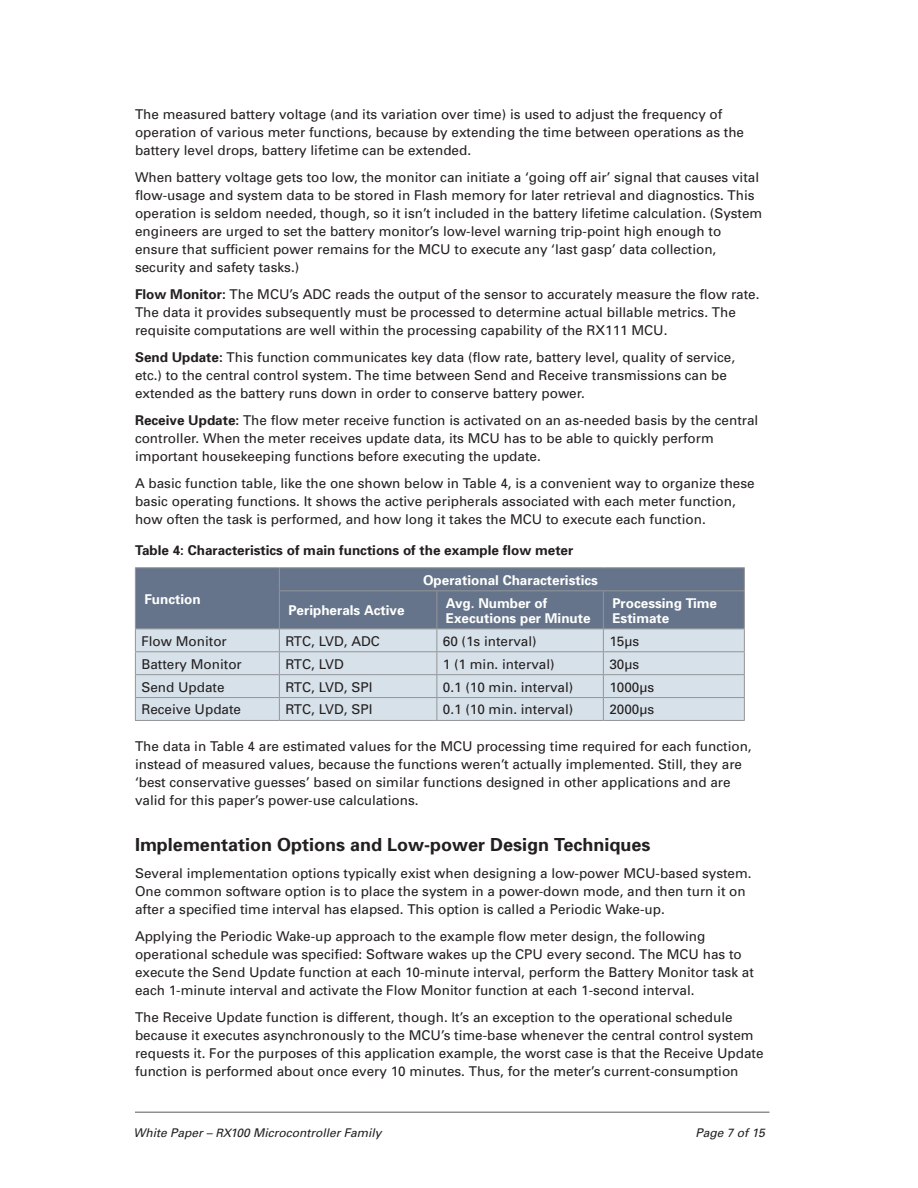
<style>
.page{position:relative;width:918px;height:1188px;background:#fff}
.page>*{position:absolute;margin:0;border:0;box-sizing:border-box;transform-origin:0 0}
.Subs{font:700 18px "Univers";color:#231f20}
.text{font:13.5px/18px "Univers";color:#231f20}
.Texttable{font:13.5px/18px "Univers";color:#231f20}
.TextTablleHeader{font:700 13.5px/15px "Univers";color:#fff}
.textTableSub{font:700 13.5px "Univers";color:#231f20}
.t1{font:italic 12px "Univers";color:#231f20}
.s1{font-weight:700}
.s2{font-size:11.55px}
</style>
<div class="page">
<hr style="left:135px;top:1112px;width:635px;height:1px;background:#231f20">
<hr style="left:135px;top:567px;width:144px;height:1px;background:#939598">
<hr style="left:279px;top:567px;width:158px;height:1px;background:#939598">
<hr style="left:437px;top:567px;width:166px;height:1px;background:#939598">
<hr style="left:603px;top:567px;width:142px;height:1px;background:#939598">
<svg style="left:135px;top:568px;width:610px;height:152px;background:#a8b3c1"></svg>
<hr style="left:135px;top:720px;width:144px;height:1px;background:#939598">
<hr style="left:279px;top:720px;width:158px;height:1px;background:#939598">
<hr style="left:437px;top:720px;width:166px;height:1px;background:#939598">
<hr style="left:603px;top:720px;width:142px;height:1px;background:#939598">
<p class="text" style="left:135px;top:105px;width:611px">The measured battery voltage (and its variation over time) is used to adjust the frequency of operation of various meter functions, because by extending the time between operations as the battery level drops, battery lifetime can be extended.</p>
<p class="text" style="left:135px;top:168px;width:629px">When battery voltage gets too low, the monitor can initiate a ‘going off air’ signal that causes vital flow-usage and system data to be stored in Flash memory for later retrieval and diagnostics. This operation is seldom needed, though, so it isn’t included in the battery lifetime calculation. (System engineers are urged to set the battery monitor’s low-level warning trip-point high enough to ensure that sufficient power remains for the MCU to execute any ‘last gasp’ data collection, security and safety tasks.)</p>
<p class="text" style="left:135px;top:285px;width:626px"><span class="s1">Flow Monitor:</span> The MCU’s ADC reads the output of the sensor to accurately measure the flow rate.<br>The data it provides subsequently must be processed to determine actual billable metrics. The requisite computations are well within the processing capability of the RX111 MCU.</p>
<p class="text" style="left:135px;top:348px;width:602px"><span class="s1">Send Update:</span> This function communicates key data (flow rate, battery level, quality of service, etc.) to the central control system. The time between Send and Receive transmissions can be extended as the battery runs down in order to conserve battery power.</p>
<p class="text" style="left:135px;top:411px;width:625px"><span class="s1">Receive Update:</span> The flow meter receive function is activated on an as-needed basis by the central controller. When the meter receives update data, its MCU has to be able to quickly perform important housekeeping functions before executing the update.</p>
<p class="text" style="left:135px;top:474px;width:621px">A basic function table, like the one shown below in Table 4, is a convenient way to organize these basic operating functions. It shows the active peripherals associated with each meter function, how often the task is performed, and how long it takes the MCU to execute each function.</p>
<p class="textTableSub" style="left:135px;top:542px;width:440px">Table 4: Characteristics of main functions of the example flow meter</p>
<p class="TextTablleHeader" style="left:144px;top:591px;width:58px">Function</p>
<p class="TextTablleHeader" style="left:423px;top:572px;width:176px">Operational Characteristics</p>
<p class="TextTablleHeader" style="left:288px;top:603px;width:118px">Peripherals Active</p>
<p class="TextTablleHeader" style="left:446px;top:595px;width:146px">Avg. Number of<br>Executions per Minute</p>
<p class="TextTablleHeader" style="left:612px;top:595px;width:106px">Processing Time<br>Estimate</p>
<p class="Texttable" style="left:141px;top:632px;width:87px">Flow Monitor</p>
<p class="Texttable" style="left:285px;top:632px;width:96px">RTC, LVD, ADC</p>
<p class="Texttable" style="left:443px;top:632px;width:95px">60 (1s interval)</p>
<p class="Texttable" style="left:609px;top:632px;width:32px">15μs</p>
<p class="Texttable" style="left:141px;top:655px;width:102px">Battery Monitor</p>
<p class="Texttable" style="left:285px;top:655px;width:60px">RTC, LVD</p>
<p class="Texttable" style="left:443px;top:655px;width:113px">1 (1 min. interval)</p>
<p class="Texttable" style="left:609px;top:655px;width:32px">30μs</p>
<p class="Texttable" style="left:141px;top:678px;width:85px">Send Update</p>
<p class="Texttable" style="left:285px;top:678px;width:89px">RTC, LVD, SPI</p>
<p class="Texttable" style="left:443px;top:678px;width:132px">0.1 (10 min. interval)</p>
<p class="Texttable" style="left:609px;top:678px;width:47px">1000μs</p>
<p class="Texttable" style="left:141px;top:700px;width:101px">Receive Update</p>
<p class="Texttable" style="left:285px;top:700px;width:89px">RTC, LVD, SPI</p>
<p class="Texttable" style="left:443px;top:700px;width:132px">0.1 (10 min. interval)</p>
<p class="Texttable" style="left:609px;top:700px;width:47px">2000μs</p>
<p class="Texttable" style="left:135px;top:737px;width:618px">The data in Table 4 are estimated values for the MCU processing time required for each function, instead of measured values, because the functions weren’t actually implemented. Still, they are ‘best conservative guesses’ based on similar functions designed in other applications and are valid for this paper’s power-use calculations.</p>
<p class="Subs" style="left:135px;top:833px;width:517px">Implementation Options and Low-power Design Techniques</p>
<p class="text" style="left:135px;top:864px;width:618px">Several implementation options typically exist when designing a low-power MCU-based system.<br>One common software option is to place the system in a power-down mode, and then turn it on after a specified time interval has elapsed. This option is called a Periodic Wake-up.</p>
<p class="text" style="left:135px;top:927px;width:620px">Applying the Periodic Wake-up approach to the example flow meter design, the following operational schedule was specified: Software wakes up the CPU every second. The MCU has to execute the Send Update function at each 10-minute interval, perform the Battery Monitor task at each 1-minute interval and activate the Flow Monitor function at each 1-second interval.</p>
<p class="text" style="left:135px;top:1008px;width:630px">The Receive Update function is different, though. It’s an exception to the operational schedule because it executes asynchronously to the MCU’s time-base whenever the central control system requests it. For the purposes of this application example, the worst case is that the Receive Update function is performed about once every 10 minutes. Thus, for the meter’s current-consumption</p>
<p class="t1" style="left:134px;top:1125px;width:249px">White Paper – <span class="s2">RX</span>100 Microcontroller Family</p>
<p class="t1" style="left:696px;top:1125px;width:71px">Page 7 of 15</p>
</div>
